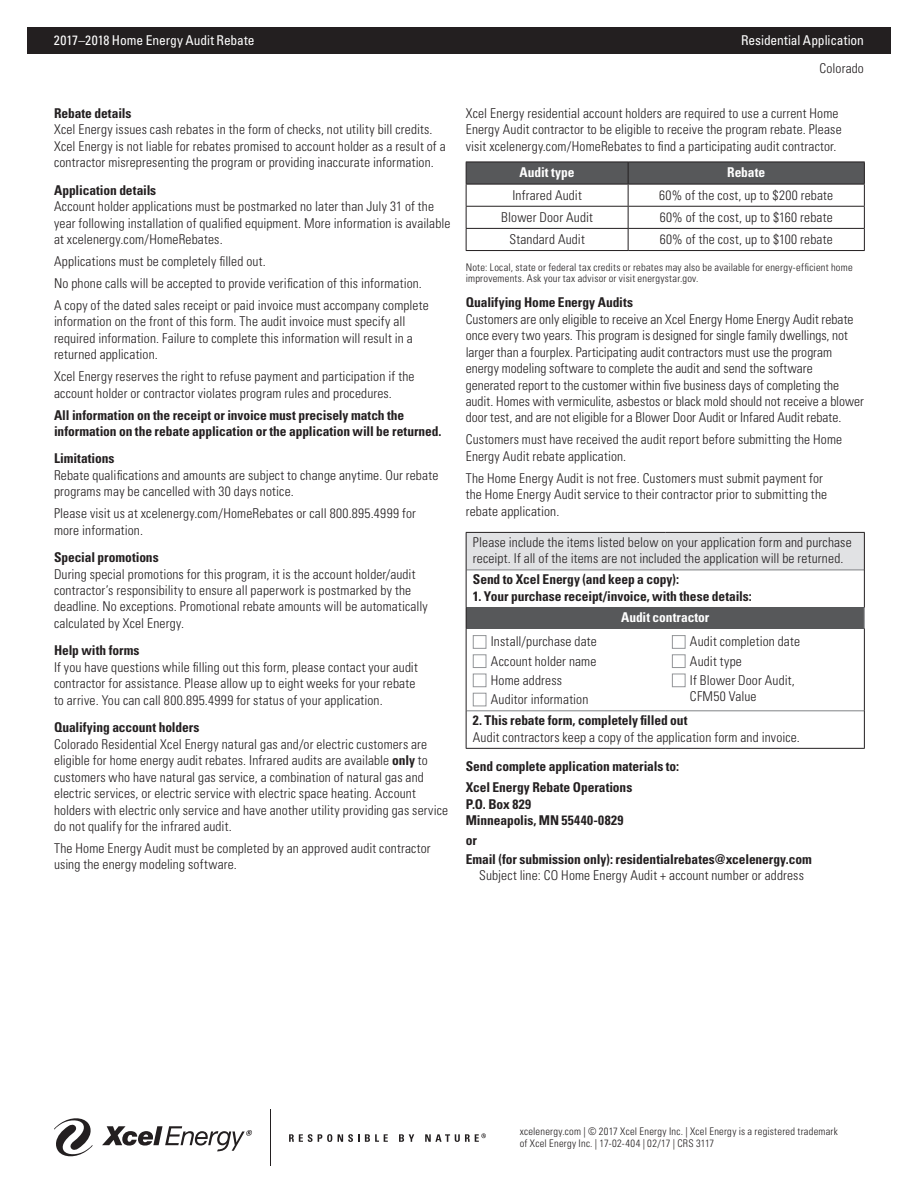
<style>
.page{position:relative;width:918px;height:1188px;background:#fff}
.page>*{position:absolute;margin:0;border:0;box-sizing:border-box;transform-origin:0 0}
.t1{font:300 condensed 13.5px/16.5px "Univers LT Std";letter-spacing:.01em;color:#231f20}
.t2{font:700 condensed 13.5px/16.5px "Univers LT Std";letter-spacing:-.005em;color:#231f20}
.t3{font:condensed 13.5px "Univers LT Std";letter-spacing:-.005em;color:#fff}
.t4{font:700 condensed 13.5px "Univers LT Std";color:#fff}
.t5{font:300 condensed 10.5px/11.6px "Univers LT Std";letter-spacing:.025em;color:#231f20}
.s1{font-weight:700}
</style>
<div class="page">
<svg style="left:54px;top:1118px;width:39px;height:39px"></svg>
<svg style="left:102px;top:1126px;width:150px;height:25px"></svg>
<hr style="left:270px;top:1109px;width:1px;height:57px;background:#231f20">
<svg style="left:289px;top:1134px;width:43px;height:8px"></svg>
<svg style="left:338px;top:1134px;width:50px;height:8px"></svg>
<svg style="left:399px;top:1134px;width:15px;height:8px"></svg>
<svg style="left:425px;top:1133px;width:61px;height:9px"></svg>
<div style="left:27px;top:27px;width:864px;height:27px;background:#231f20"></div>
<svg style="left:466px;top:162px;width:399px;height:88px"></svg>
<hr style="left:466px;top:250px;width:162px;height:1px;background:#231f20">
<hr style="left:628px;top:250px;width:237px;height:1px;background:#231f20">
<div style="left:466px;top:532px;width:398px;height:38px;background:#e1e2e4"></div>
<div style="left:466px;top:607px;width:398px;height:21px;background:#57585a"></div>
<hr style="left:466px;top:570px;width:199px;height:1px;background:#808285">
<hr style="left:665px;top:570px;width:199px;height:1px;background:#808285">
<hr style="left:466px;top:710px;width:199px;height:1px;background:#808285">
<hr style="left:665px;top:710px;width:199px;height:1px;background:#808285">
<hr style="left:466px;top:532px;width:199px;height:1px;background:#231f20">
<hr style="left:466px;top:533px;width:1px;height:37px;background:#231f20">
<hr style="left:665px;top:532px;width:200px;height:1px;background:#231f20">
<hr style="left:864px;top:533px;width:1px;height:37px;background:#231f20">
<hr style="left:466px;top:570px;width:1px;height:37px;background:#231f20">
<hr style="left:864px;top:570px;width:1px;height:37px;background:#231f20">
<svg style="left:466px;top:607px;width:1px;height:21px"></svg>
<hr style="left:466px;top:628px;width:1px;height:83px;background:#231f20">
<hr style="left:466px;top:711px;width:1px;height:37px;background:#231f20">
<hr style="left:864px;top:711px;width:1px;height:37px;background:#231f20">
<hr style="left:466px;top:748px;width:199px;height:1px;background:#231f20">
<hr style="left:665px;top:748px;width:200px;height:1px;background:#231f20">
<hr style="left:864px;top:628px;width:1px;height:83px;background:#231f20">
<svg style="left:864px;top:607px;width:1px;height:21px"></svg>
<div style="left:473px;top:635px;width:13px;height:14px;border:1px solid #939598"></div>
<div style="left:473px;top:654px;width:13px;height:14px;border:1px solid #939598"></div>
<div style="left:473px;top:674px;width:13px;height:13px;border:1px solid #939598"></div>
<div style="left:473px;top:693px;width:13px;height:13px;border:1px solid #939598"></div>
<div style="left:672px;top:635px;width:14px;height:14px;border:1px solid #939598"></div>
<div style="left:672px;top:654px;width:14px;height:14px;border:1px solid #939598"></div>
<div style="left:672px;top:674px;width:14px;height:13px;border:1px solid #939598"></div>
<p class="t3" style="left:54px;top:32px;width:202px">2017–2018 Home Energy Audit Rebate</p>
<p class="t3" style="left:741px;top:32px;width:124px">Residential Application</p>
<p class="t2" style="left:54px;top:105px;width:79px">Rebate details</p>
<p class="t1" style="left:54px;top:121px;width:393px">Xcel Energy issues cash rebates in the form of checks, not utility bill credits.<br>Xcel Energy is not liable for rebates promised to account holder as a result of a contractor misrepresenting the program or providing inaccurate information.</p>
<p class="t2" style="left:54px;top:181px;width:104px">Application details</p>
<p class="t1" style="left:54px;top:198px;width:398px">Account holder applications must be postmarked no later than July 31 of the year following installation of qualified equipment. More information is available at xcelenergy.com/HomeRebates.</p>
<p class="t1" style="left:54px;top:250px;width:376px;line-height:21.9px">Applications must be completely filled out.<br>No phone calls will be accepted to provide verification of this information.<br>A copy of the dated sales receipt or paid invoice must accompany complete</p>
<p class="t1" style="left:54px;top:313px;width:360px">information on the front of this form. The audit invoice must specify all required information. Failure to complete this information will result in a returned application.</p>
<p class="t1" style="left:54px;top:368px;width:362px">Xcel Energy reserves the right to refuse payment and participation if the account holder or contractor violates program rules and procedures.</p>
<p class="t2" style="left:54px;top:406px;width:389px">All information on the receipt or invoice must precisely match the information on the rebate application or the application will be returned.</p>
<p class="t2" style="left:54px;top:450px;width:62px">Limitations</p>
<p class="t1" style="left:54px;top:467px;width:386px">Rebate qualifications and amounts are subject to change anytime. Our rebate programs may be cancelled with 30 days notice.</p>
<p class="t1" style="left:54px;top:505px;width:363px">Please visit us at xcelenergy.com/HomeRebates or call 800.895.4999 for more information.</p>
<p class="t2" style="left:54px;top:549px;width:106px">Special promotions</p>
<p class="t1" style="left:54px;top:566px;width:375px">During special promotions for this program, it is the account holder/audit contractor’s responsibility to ensure all paperwork is postmarked by the deadline. No exceptions. Promotional rebate amounts will be automatically calculated by Xcel Energy.</p>
<p class="t2" style="left:54px;top:642px;width:87px">Help with forms</p>
<p class="t1" style="left:54px;top:659px;width:365px">If you have questions while filling out this form, please contact your audit contractor for assistance. Please allow up to eight weeks for your rebate to arrive. You can call 800.895.4999 for status of your application.</p>
<p class="t2" style="left:54px;top:719px;width:147px">Qualifying account holders</p>
<p class="t1" style="left:54px;top:736px;width:396px">Colorado Residential Xcel Energy natural gas and/or electric customers are eligible for home energy audit rebates. Infrared audits are available <span class="s1">only</span> to customers who have natural gas service, a combination of natural gas and electric services, or electric service with electric space heating. Account holders with electric only service and have another utility providing gas service do not qualify for the infrared audit.</p>
<p class="t1" style="left:54px;top:840px;width:378px">The Home Energy Audit must be completed by an approved audit contractor using the energy modeling software.</p>
<p class="t1" style="left:819px;top:60px;width:46px">Colorado</p>
<p class="t1" style="left:466px;top:105px;width:377px">Xcel Energy residential account holders are required to use a current Home<br>Energy Audit contractor to be eligible to receive the program rebate. Please visit xcelenergy.com/HomeRebates to find a participating audit contractor.</p>
<p class="t4" style="left:520px;top:164px;width:57px">Audit type</p>
<p class="t4" style="left:727px;top:164px;width:40px">Rebate</p>
<p class="t1" style="left:512px;top:187px;width:71px">Infrared Audit</p>
<p class="t1" style="left:659px;top:187px;width:176px">60% of the cost, up to $200 rebate</p>
<p class="t1" style="left:501px;top:209px;width:93px">Blower Door Audit</p>
<p class="t1" style="left:660px;top:209px;width:175px">60% of the cost, up to $160 rebate</p>
<p class="t1" style="left:509px;top:231px;width:77px">Standard Audit</p>
<p class="t1" style="left:660px;top:231px;width:175px">60% of the cost, up to $100 rebate</p>
<p class="t5" style="left:466px;top:262px;width:389px">Note: Local, state or federal tax credits or rebates may also be available for energy-efficient home improvements. Ask your tax advisor or visit energystar.gov.</p>
<p class="t2" style="left:466px;top:294px;width:169px">Qualifying Home Energy Audits</p>
<p class="t1" style="left:466px;top:311px;width:400px">Customers are only eligible to receive an Xcel Energy Home Energy Audit rebate once every two years. This program is designed for single family dwellings, not larger than a fourplex. Participating audit contractors must use the program energy modeling software to complete the audit and send the software generated report to the customer within five business days of completing the audit. Homes with vermiculite, asbestos or black mold should not receive a blower door test, and are not eligible for a Blower Door Audit or Infared Audit rebate.</p>
<p class="t1" style="left:466px;top:431px;width:378px">Customers must have received the audit report before submitting the Home<br>Energy Audit rebate application.</p>
<p class="t1" style="left:466px;top:470px;width:363px">The Home Energy Audit is not free. Customers must submit payment for the Home Energy Audit service to their contractor prior to submitting the rebate application.</p>
<p class="t1" style="left:473px;top:534px;width:380px">Please include the items listed below on your application form and purchase receipt. If all of the items are not included the application will be returned.</p>
<p class="t2" style="left:473px;top:571px;width:208px">Send to Xcel Energy (and keep a copy):</p>
<p class="t2" style="left:473px;top:588px;width:281px">1. Your purchase receipt/invoice, with these details:</p>
<p class="t4" style="left:621px;top:609px;width:90px">Audit contractor</p>
<p class="t1" style="left:491px;top:632px;width:108px;line-height:19.2px">Install/purchase date<br>Account holder name<br>Home address<br>Auditor information</p>
<p class="t1" style="left:690px;top:632px;width:112px;line-height:19.2px">Audit completion date<br>Audit type<br>If Blower Door Audit,</p>
<p class="t1" style="left:690px;top:688px;width:68px">CFM50 Value</p>
<p class="t2" style="left:473px;top:712px;width:216px">2. This rebate form, completely filled out</p>
<p class="t1" style="left:473px;top:729px;width:329px">Audit contractors keep a copy of the application form and invoice.</p>
<p class="t2" style="left:466px;top:755px;width:215px;line-height:21.9px">Send complete application materials to:<br>Xcel Energy Rebate Operations</p>
<p class="t2" style="left:466px;top:796px;width:159px">P.O. Box 829<br>Minneapolis, MN 55440-0829</p>
<p class="t2" style="left:466px;top:830px;width:348px;line-height:19.2px">or<br>Email (for submission only): residentialrebates@xcelenergy.com</p>
<p class="t1" style="left:479px;top:867px;width:326px">Subject line: CO Home Energy Audit + account number or address</p>
<p class="t5" style="left:520px;top:1126px;width:320px">xcelenergy.com | © 2017 Xcel Energy Inc. | Xcel Energy is a registered trademark of Xcel Energy Inc. | 17-02-404 | 02/17 | CRS 3117</p>
</div>
